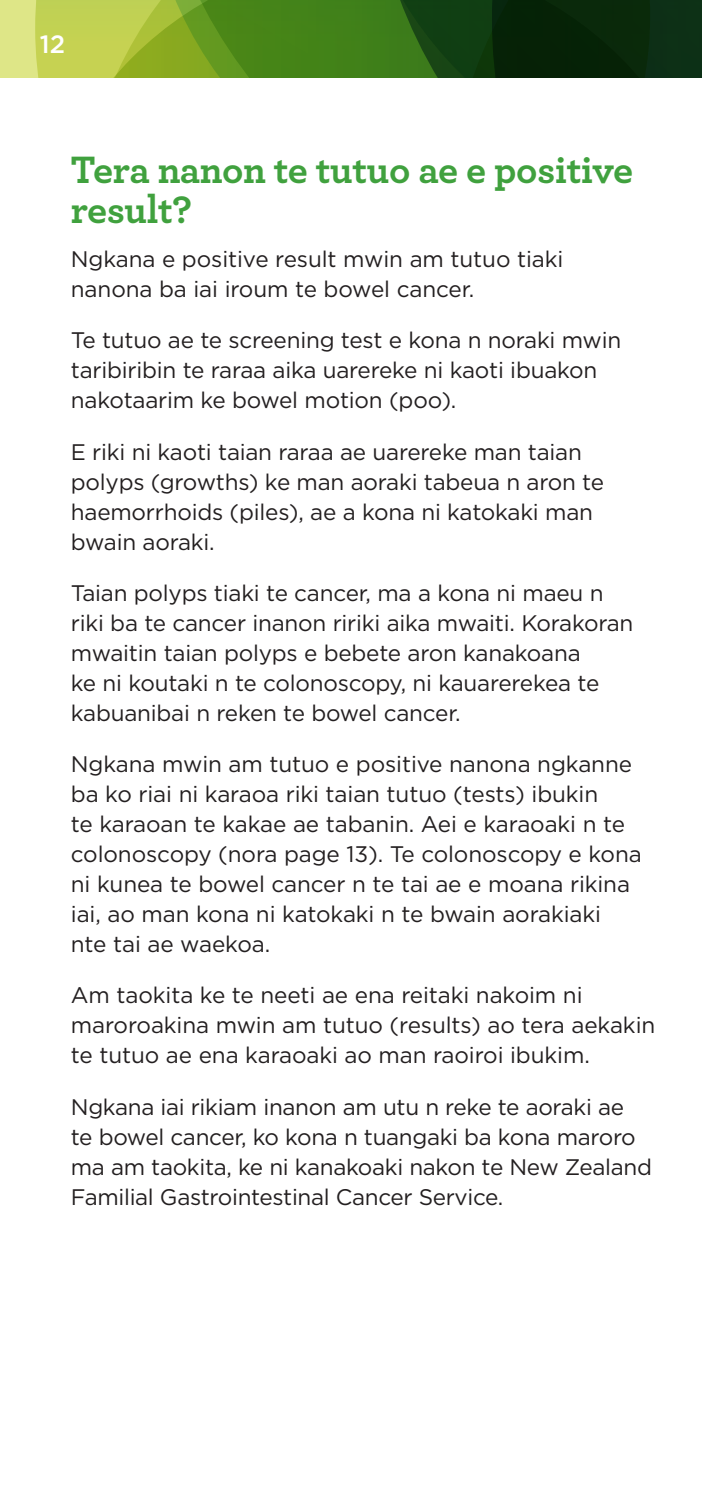
<style>
.page{position:relative;width:702px;height:1489px;background:#fff}
.page>*{position:absolute;margin:0;border:0;box-sizing:border-box;transform-origin:0 0}
.t1{font:700 40px/40px "Archer";letter-spacing:-.01em;color:#40a13e}
.t2{font:500 25px "Gotham";color:#fff}
.t3{font:22.5px/30px "Gotham";letter-spacing:-.01em;color:#231f20}
</style>
<div class="page">
<div style="left:0;top:0;width:31px;height:78px;background:#dee687"></div>
<div style="left:35px;top:0;width:48px;height:78px;background:#c5d252"></div>
<svg style="left:83px;top:0;width:619px;height:78px;background:#3d671a"></svg>
<p class="t2" style="left:40px;top:28px;width:27px">12</p>
<h1 class="t1" style="left:71px;top:146px;width:563px">Tera nanon te tutuo ae e positive result?</h1>
<p class="t3" style="left:71px;top:243px;width:494px">Ngkana e positive result mwin am tutuo tiaki nanona ba iai iroum te bowel cancer.</p>
<p class="t3" style="left:71px;top:325px;width:552px">Te tutuo ae te screening test e kona n noraki mwin taribiribin te raraa aika uarereke ni kaoti ibuakon nakotaarim ke bowel motion (poo).</p>
<p class="t3" style="left:71px;top:436px;width:534px">E riki ni kaoti taian raraa ae uarereke man taian polyps (growths) ke man aoraki tabeua n aron te haemorrhoids (piles), ae a kona ni katokaki man bwain aoraki.</p>
<p class="t3" style="left:71px;top:577px;width:564px">Taian polyps tiaki te cancer, ma a kona ni maeu n riki ba te cancer inanon ririki aika mwaiti. Korakoran mwaitin taian polyps e bebete aron kanakoana<br>ke ni koutaki n te colonoscopy, ni kauarerekea te kabuanibai n reken te bowel cancer.</p>
<p class="t3" style="left:71px;top:748px;width:572px">Ngkana mwin am tutuo e positive nanona ngkanne ba ko riai ni karaoa riki taian tutuo (tests) ibukin<br>te karaoan te kakae ae tabanin. Aei e karaoaki n te colonoscopy (nora page 13). Te colonoscopy e kona ni kunea te bowel cancer n te tai ae e moana rikina iai, ao man kona ni katokaki n te bwain aorakiaki nte tai ae waekoa.</p>
<p class="t3" style="left:71px;top:979px;width:586px">Am taokita ke te neeti ae ena reitaki nakoim ni maroroakina mwin am tutuo (results) ao tera aekakin te tutuo ae ena karaoaki ao man raoiroi ibukim.</p>
<p class="t3" style="left:71px;top:1091px;width:582px">Ngkana iai rikiam inanon am utu n reke te aoraki ae<br>te bowel cancer, ko kona n tuangaki ba kona maroro ma am taokita, ke ni kanakoaki nakon te New Zealand Familial Gastrointestinal Cancer Service.</p>
</div>
